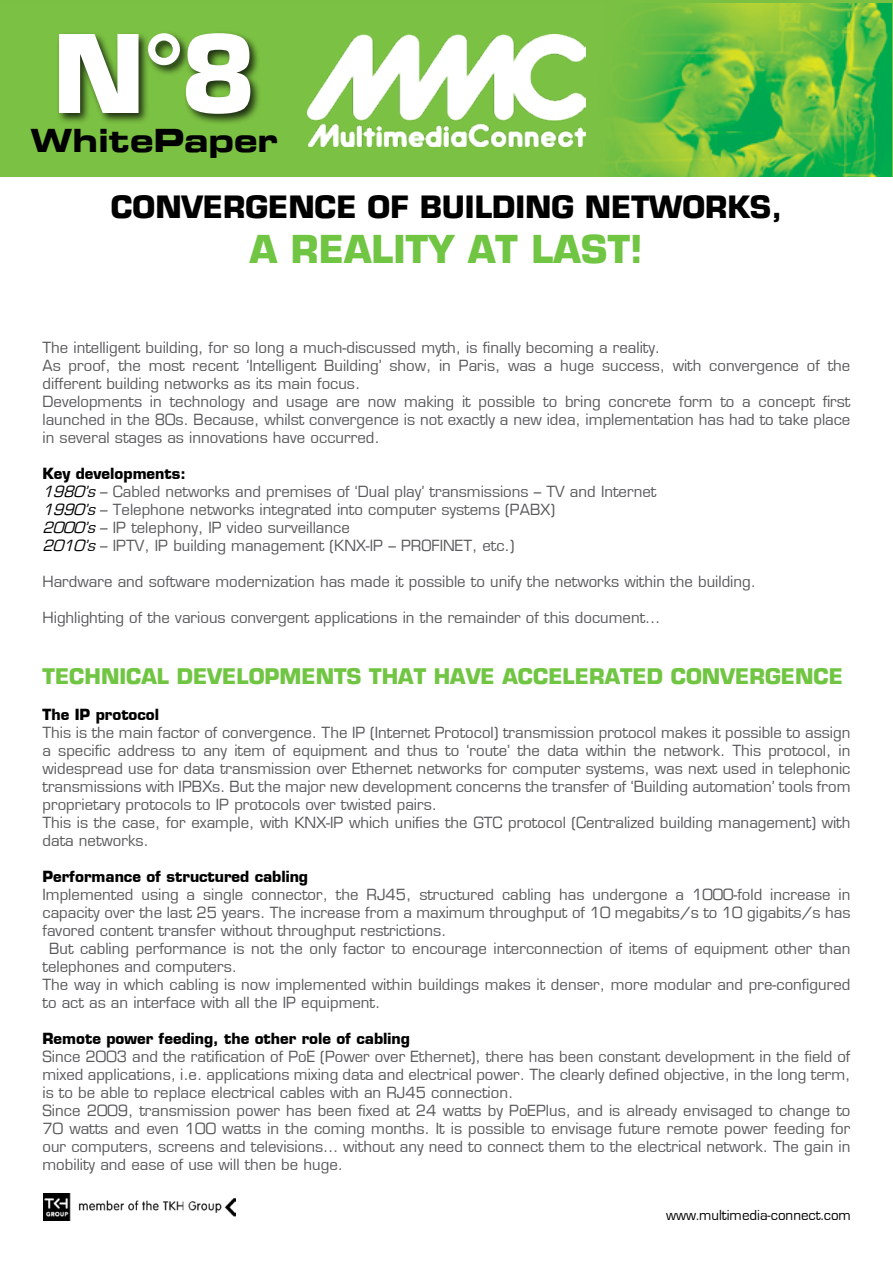
<style>
.page{position:relative;width:893px;height:1263px;background:#fff}
.page>*{position:absolute;margin:0;border:0;box-sizing:border-box;transform-origin:0 0}
.t1{font:700 105.3px "Eurostile";color:#fff}
.t2{font:700 37.5px "Eurostile";color:#70c542}
.t3{font:31.5px "Eurostile Bold Extended Two";color:#000}
.t4{font:700 30px "Eurostile";color:#000}
.t5{font:700 21px "Eurostile";color:#70c542}
.t6{font:15px/18px "Eurostile";color:#58595b}
.t7{font:700 15px "Eurostile";color:#000}
.t8{font:15px "Eurostile";color:#000}
.s1{font-weight:700;color:#000}
.s2{font-style:italic;color:#000}
</style>
<div class="page">
<img style="left:0;top:3px;width:892px;height:173px">
<div style="left:57px;top:30px;width:205px;height:95px;background:#000;opacity:.75"></div>
<img style="left:308px;top:34px;width:277px;height:113px">
<img style="left:43px;top:1193px;width:192px;height:27px">
<h1 class="t1" style="left:52px;top:5px;width:205px">N°8</h1>
<h3 class="t3" style="left:30px;top:118px;width:250px">WhitePaper</h3>
<h3 class="t4" style="left:111px;top:187px;width:673px">CONVERGENCE OF BUILDIN G NETWORKS,</h3>
<h2 class="t2" style="left:250px;top:225px;width:395px">A REALITY AT LAST!</h2>
<p class="t6" style="left:43px;top:339px;width:809px">The intelligent building, for so long a much-discussed myth, is finally becoming a reality.<br>As proof, the most recent ‘Intelligent Building’ show, in Paris, was a huge success, with convergence of the different building networks as its main focus.<br>Developments in technology and usage are now making it possible to bring concrete form to a concept first launched in the 80s. Because, whilst convergence is not exactly a new idea, implementation has had to take place in several stages as innovations have occurred.</p>
<p class="t6" style="left:43px;top:465px;width:615px"><span class="s1">KEY DEVELOPMENTS:<br></span><span class="s2">1980’s</span>– Cabled networks and premises of ‘Dual play’ transmissions – TV and Internet <span class="s2">1990’s</span>– Telephone networks integrated into computer systems (PABX)<br><span class="s2">2000’s</span>– IP telephony, IP video surveillance<br><span class="s2">2010’s</span>– IPTV, IP building management (KNX-IP – PROFINET, etc.)</p>
<p class="t6" style="left:43px;top:573px;width:715px">Hardware and software modernization has made it possible to unify the networks within the building.</p>
<p class="t6" style="left:43px;top:609px;width:619px">Highlighting of the various convergent applications in the remainder of this document…</p>
<h3 class="t5" style="left:43px;top:663px;width:802px">TEC HNICAL DEVELOPMENTS THAT HAVE ACCELERATED CONVERGENCE</h3>
<p class="t7" style="left:43px;top:705px;width:118px">THE IP PROTOCOL</p>
<p class="t6" style="left:43px;top:724px;width:809px">This is the main factor of convergence. The IP (Internet Protocol) transmission protocol makes it possible to assign a specific address to any item of equipment and thus to ‘route’ the data within the network. This protocol, in widespread use for data transmission over Ethernet networks for computer systems, was next used in telephonic transmissions with IPBXs. But the major new development concerns the transfer of ‘Building automation’ tools from proprietary protocols to IP protocols over twisted pairs.<br>This is the case, for example, with KNX-IP which unifies the GTC protocol (Centralized building management) with data networks.</p>
<p class="t7" style="left:43px;top:867px;width:267px">PERFORMANCE OF STRUCTURED CABLING</p>
<p class="t6" style="left:43px;top:886px;width:809px">Implemented using a single connector, the RJ45, structured cabling has undergone a 1000-fold increase in</p>
<p class="t6" style="left:43px;top:904px;width:809px">capacity over the last 25 years. The increase from a maximum throughput of 10 megabits/s to 10 gigabits/s has</p>
<p class="t6" style="left:43px;top:922px;width:405px">favored content transfer without throughput restrictions.</p>
<p class="t6" style="left:49px;top:940px;width:803px">But cabling performance is not the only factor to encourage interconnection of items of equipment other than</p>
<p class="t6" style="left:43px;top:958px;width:196px">telephones and computers.</p>
<p class="t6" style="left:43px;top:976px;width:809px">The way in which cabling is now implemented within buildings makes it denser, more modular and pre-configured</p>
<p class="t6" style="left:43px;top:994px;width:339px">to act as an interface with all the IP equipment.</p>
<p class="t7" style="left:43px;top:1029px;width:369px">REMOTE POWER FEEDING, THE OTHER ROLE OF CABLING</p>
<p class="t6" style="left:43px;top:1048px;width:809px">Since 2003 and the ratification of PoE (Power over Ethernet), there has been constant development in the field of mixed applications, i.e. applications mixing data and electrical power. The clearly defined objective, in the long term, is to be able to replace electrical cables with an RJ45 connection.<br>Since 2009, transmission power has been fixed at 24 watts by PoEPlus, and is already envisaged to change to 70 watts and even 100 watts in the coming months. It is possible to envisage future remote power feeding for our computers, screens and televisions… without any need to connect them to the electrical network. The gain in mobility and ease of use will then be huge.</p>
<p class="t8" style="left:666px;top:1207px;width:186px">www.multimedia-connect.com</p>
</div>
